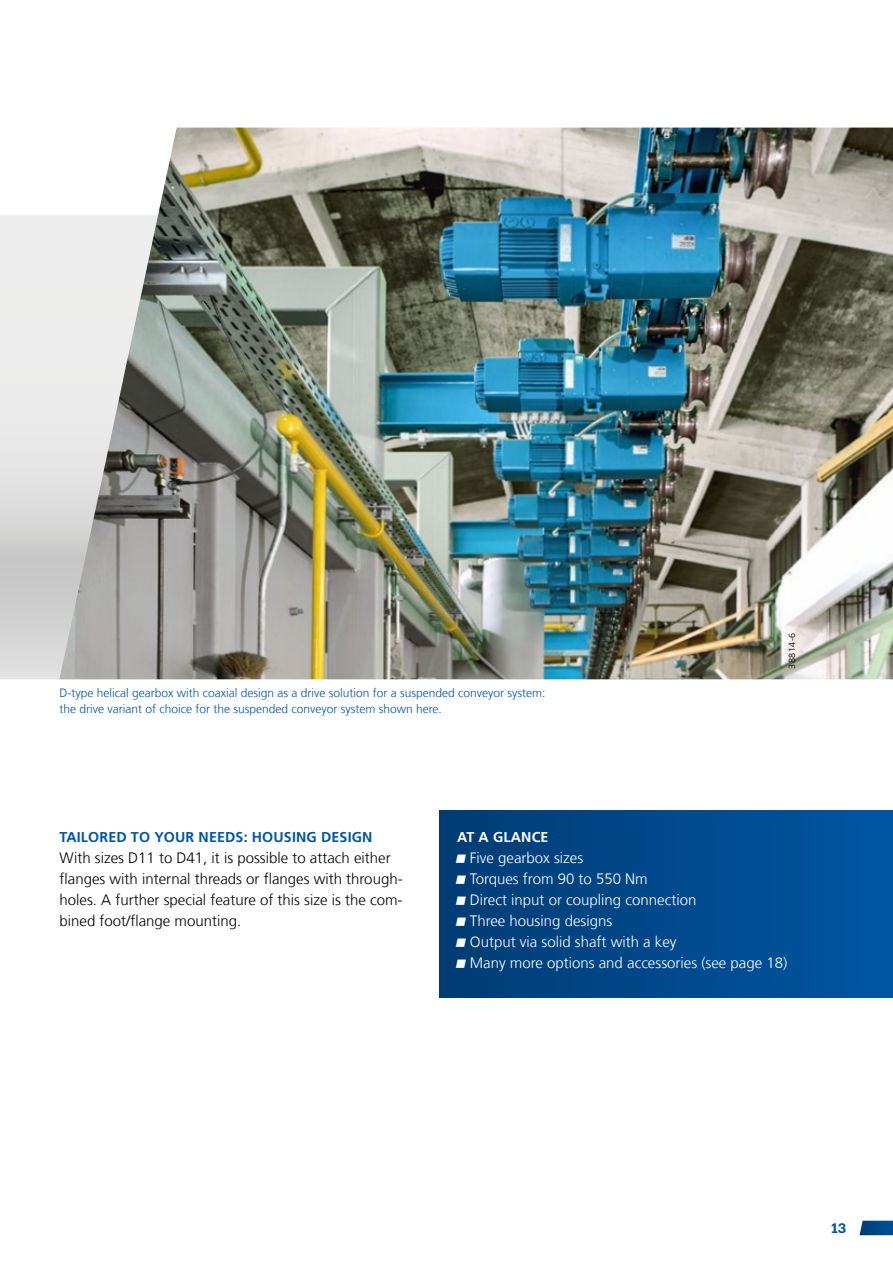
<style>
.page{position:relative;width:893px;height:1263px;background:#fff}
.page>*{position:absolute;margin:0;border:0;box-sizing:border-box;transform-origin:0 0}
.t1{font:300 15px/21px "Frutiger LT Com";color:#000}
.t2{font:300 15px "Frutiger LT Com";color:#fff}
.t3{font:700 14.25px "Frutiger LT Com";letter-spacing:.01em;color:#0056a4}
.t4{font:700 14.25px "Frutiger LT Com";letter-spacing:.01em;color:#fff}
.t5{font:600 13.5px "Produkt";color:#0056a4}
.t6{font:300 12px/15.8px "Frutiger LT Com";color:#0056a4}
.t7{font:300 9px "Frutiger LT Com";letter-spacing:.05em;color:#000}
</style>
<div class="page">
<svg style="left:0;top:215px;width:59px;height:464px;background:#e1e1e0"></svg>
<img style="left:59px;top:128px;width:834px;height:551px">
<div style="left:439px;top:810px;width:454px;height:187px;background:linear-gradient(to right,#003c74,#0055a3)"></div>
<svg style="left:859px;top:1221px;width:34px;height:14px"></svg>
<p class="t6" style="left:59px;top:685px;width:488px">D-type helical gearbox with coaxial design as a drive solution for a suspended conveyor system: the drive variant of choice for the suspended conveyor system shown here.</p>
<p class="t7" style="left:787px;top:669px;width:37px;rotate:-90deg">38814-6</p>
<p class="t3" style="left:60px;top:828px;width:314px">TAILORED TO YOUR NEEDS: HOUSING DESIGN</p>
<p class="t1" style="left:60px;top:847px;width:345px">With sizes D11 to D41, it is possible to attach either flanges with internal threads or flanges with through&shy;holes. A further special feature of this size is the com&shy;bined foot/flange mounting.</p>
<p class="t4" style="left:457px;top:828px;width:93px">AT A GLANCE</p>
<p class="t2" style="left:457px;top:849px;width:128px">• Five gearbox sizes</p>
<p class="t2" style="left:457px;top:870px;width:192px">• Torques from 90 to 550 Nm</p>
<p class="t2" style="left:457px;top:891px;width:241px">• Direct input or coupling connection</p>
<p class="t2" style="left:457px;top:912px;width:157px">• Three housing designs</p>
<p class="t2" style="left:457px;top:933px;width:221px">• Output via solid shaft with a key</p>
<p class="t2" style="left:457px;top:954px;width:332px">• Many more options and accessories (see page 18)</p>
<p class="t5" style="left:831px;top:1219px;width:16px">13</p>
</div>
